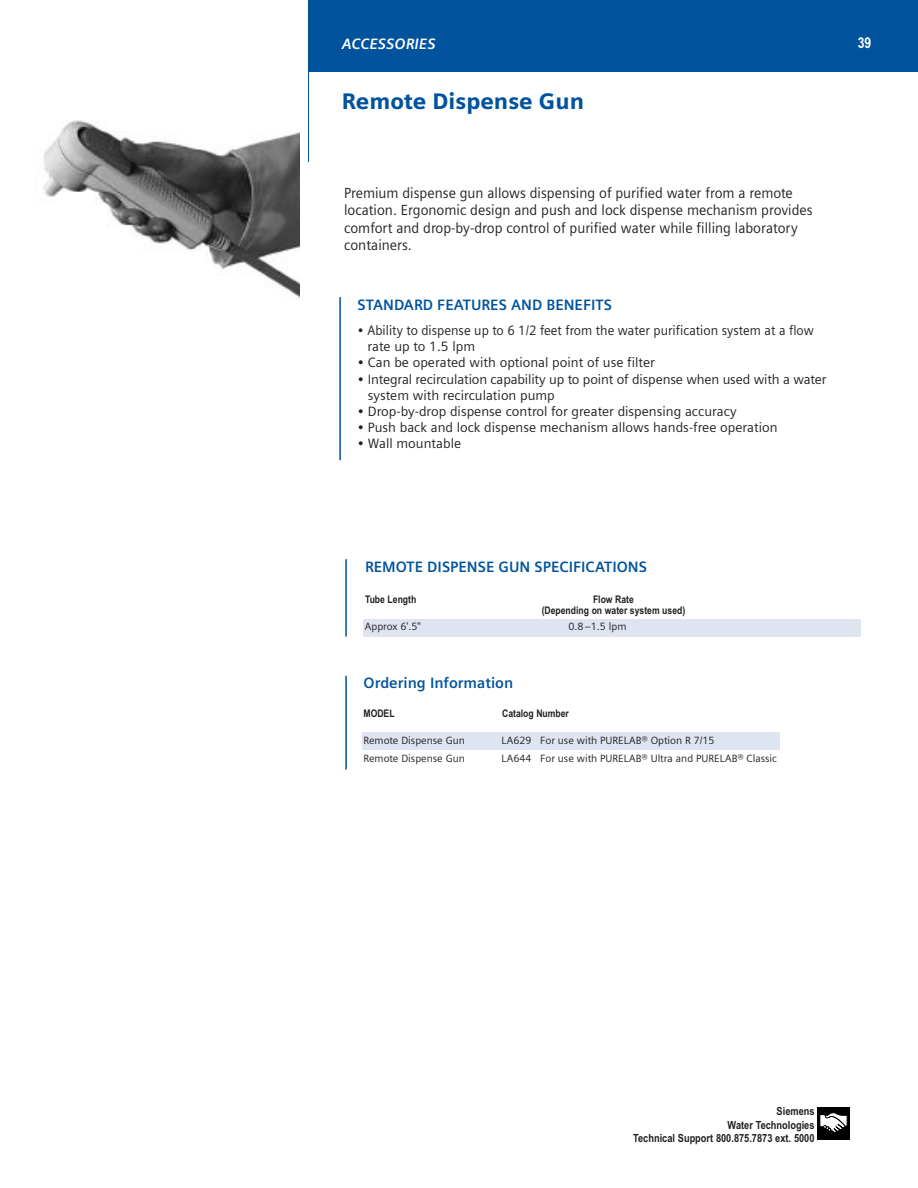
<style>
.page{position:relative;width:918px;height:1188px;background:#fff}
.page>*{position:absolute;margin:0;border:0;box-sizing:border-box;transform-origin:0 0}
.t1{font:900 22.5px "Siemens Sans";color:#01539e}
.t2{font:700 15px "Siemens Sans";color:#01539e}
.t3{font:italic 700 15px "Siemens Sans";color:#fff}
.t4{font:700 15px "Arial Narrow";color:#fff}
.t5{font:14.7px/17.5px "Siemens Sans";color:#231f20;scale:.95 1}
.t6{font:13.5px/16.2px "Siemens Sans";color:#231f20}
.t7{font:13.5px/16.2px "Siemens Sans";color:#231f20;scale:.95 1}
.t8{font:700 11.25px/13.5px "Arial Narrow";color:#231f20;text-align:right}
.t9{font:10.5px/18px "Siemens Sans";color:#231f20}
.t10{font:700 10.5px/10.5px "Arial Narrow";color:#231f20;text-align:center}
</style>
<div class="page">
<div style="left:308px;top:0;width:610px;height:72px;background:#01539e"></div>
<hr style="left:308px;top:0;width:1px;height:162px;background:#01539e">
<svg style="left:818px;top:1107px;width:32px;height:32px"></svg>
<img style="left:43px;top:120px;width:256px;height:178px">
<hr style="left:339px;top:297px;width:2px;height:163px;background:#01539e">
<div style="left:362px;top:733px;width:418px;height:17px;background:#dfe4f1"></div>
<hr style="left:345px;top:676px;width:2px;height:94px;background:#01539e">
<div style="left:363px;top:619px;width:498px;height:18px;background:#dfe4f1"></div>
<hr style="left:345px;top:559px;width:2px;height:78px;background:#01539e">
<p class="t3" style="left:342px;top:35px;width:95px">ACCESSORIES</p>
<p class="t4" style="left:858px;top:34px;width:15px">39</p>
<h1 class="t1" style="left:342px;top:88px;width:244px">Remote Dispense Gun</h1>
<p class="t5" style="left:344px;top:184px;width:495px">Premium dispense gun allows dispensing of purified water from a remote location. Ergonomic design and push and lock dispense mechanism provides comfort and drop-by-drop control of purified water while filling laboratory containers.</p>
<p class="t2" style="left:358px;top:296px;width:256px">STANDARD FEATURES AND BENEFITS</p>
<p class="t7" style="left:367px;top:322px;width:471px;text-indent:-10px">• Ability to dispense up to 6 1/2 feet from the water purification system at a flow rate up to 1.5 lpm</p>
<p class="t6" style="left:357px;top:355px;width:299px">• Can be operated with optional point of use filter</p>
<p class="t6" style="left:368px;top:371px;width:460px;text-indent:-10px">• Integral recirculation capability up to point of dispense when used with a water system with recirculation pump</p>
<p class="t6" style="left:357px;top:403px;width:381px">• Drop-by-drop dispense control for greater dispensing accuracy</p>
<p class="t6" style="left:357px;top:419px;width:422px">• Push back and lock dispense mechanism allows hands-free operation</p>
<p class="t6" style="left:357px;top:436px;width:105px">• Wall mountable</p>
<p class="t2" style="left:365px;top:558px;width:284px">REMOTE DISPENSE GUN SPECIFICATIONS</p>
<p class="t10" style="left:365px;top:595px;width:53px">Tube Length</p>
<p class="t10" style="left:542px;top:594px;width:145px">Flow Rate<br>(Depending on water system used)</p>
<p class="t9" style="left:365px;top:618px;width:57px">Approx 6'.5"</p>
<p class="t9" style="left:568px;top:618px;width:60px">0.8–1.5 lpm</p>
<p class="t2" style="left:364px;top:674px;width:151px">Ordering Information</p>
<p class="t10" style="left:364px;top:708px;width:33px">MODEL</p>
<p class="t10" style="left:502px;top:708px;width:68px">Catalog Number</p>
<p class="t9" style="left:363px;top:731px;width:103px">Remote Dispense Gun<br>Remote Dispense Gun</p>
<p class="t9" style="left:501px;top:731px;width:277px">LA629 For use with PURELAB® Option R 7/15<br>LA644 For use with PURELAB® Ultra and PURELAB® Classic</p>
<p class="t8" style="left:633px;top:1105px;width:183px">Siemens<br>Water Technologies<br>Technical Support 800.875.7873 ext. 5000</p>
</div>
